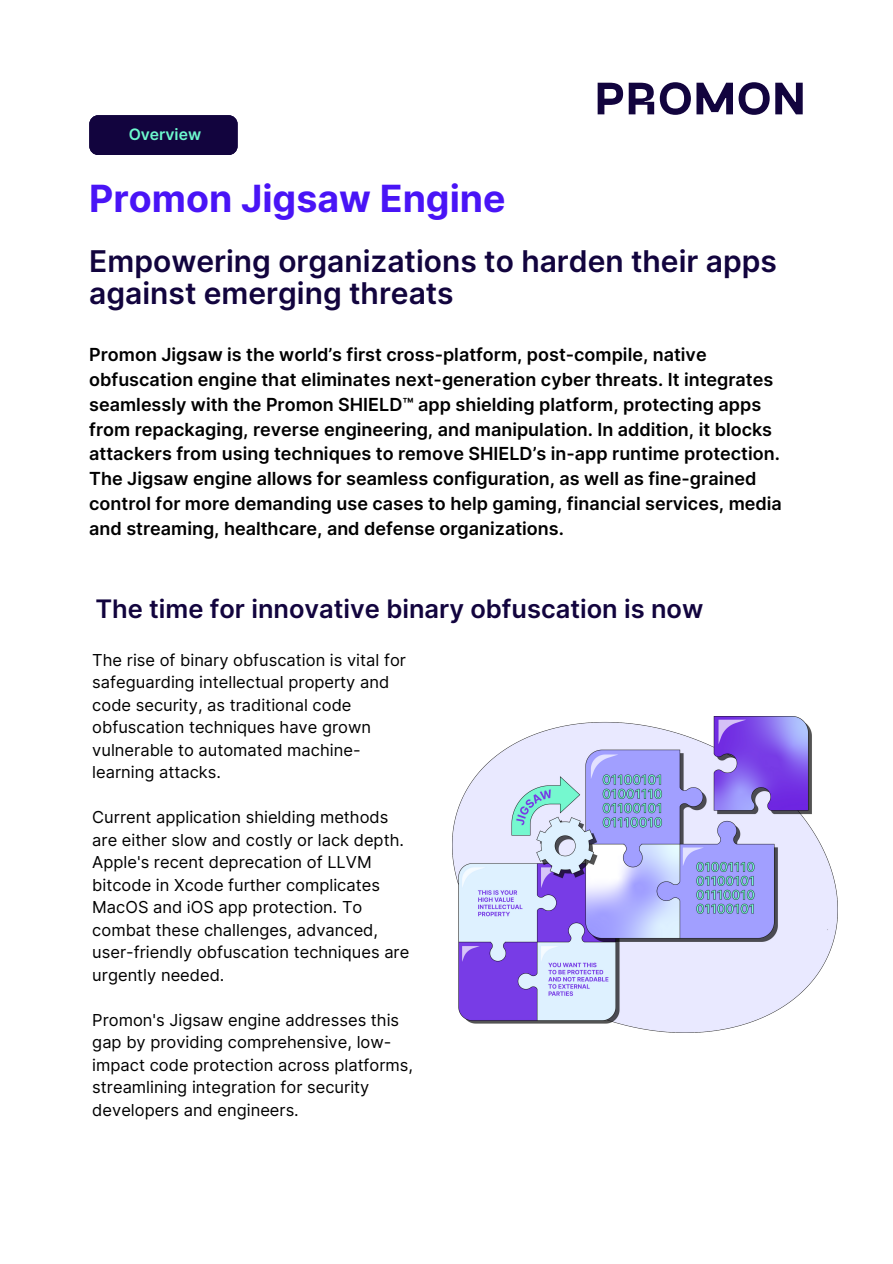
<style>
.page{position:relative;width:893px;height:1264px;background:#fff}
.page>*{position:absolute;margin:0;border:0;box-sizing:border-box;transform-origin:0 0}
.t1{font:700 37.5px "Inter";color:#4914f6}
.t2{font:600 30px/32.5px "Inter";color:#12043e}
.t3{font:600 25.5px "Inter";color:#12043e}
.t4{font:600 18px/24.8px "Inter";color:#000}
.t5{font:16.5px/22.5px "Inter";color:#000}
.t6{font:600 15.75px "Inter";color:#6df9ce}
</style>
<div class="page">
<div style="left:89px;top:115px;width:148px;height:40px;background:#12043e;border-radius:9px"></div>
<svg style="left:89px;top:115px;width:148px;height:39px"></svg>
<svg style="left:597px;top:82px;width:93px;height:33px"></svg>
<svg style="left:696px;top:82px;width:73px;height:33px"></svg>
<svg style="left:775px;top:83px;width:27px;height:31px"></svg>
<img style="left:452px;top:717px;width:385px;height:315px">
<p class="t6" style="left:129px;top:125px;width:74px">Overview</p>
<p class="t1" style="left:89px;top:176px;width:418px">Promon Jigsaw Engine</p>
<p class="t2" style="left:89px;top:244px;width:689px">Empowering organizations to harden their apps against emerging threats</p>
<p class="t4" style="left:89px;top:342px;width:694px">Promon Jigsaw is the world’s first cross-platform, post-compile, native obfuscation engine that eliminates next-generation cyber threats. It integrates seamlessly with the Promon SHIELD™ app shielding platform, protecting apps from repackaging, reverse engineering, and manipulation. In addition, it blocks attackers from using techniques to remove SHIELD’s in-app runtime protection.<br>The Jigsaw engine allows for seamless configuration, as well as fine-grained control for more demanding use cases to help gaming, financial services, media and streaming, healthcare, and defense organizations.</p>
<p class="t3" style="left:95px;top:593px;width:609px">The time for innovative binary obfuscation is now</p>
<p class="t5" style="left:92px;top:648px;width:315px">The rise of binary obfuscation is vital for safeguarding intellectual property and code security, as traditional code obfuscation techniques have grown vulnerable to automated machine&shy;learning attacks.</p>
<p class="t5" style="left:92px;top:806px;width:318px">Current application shielding methods are either slow and costly or lack depth.<br>Apple's recent deprecation of LLVM bitcode in Xcode further complicates MacOS and iOS app protection. To combat these challenges, advanced, user-friendly obfuscation techniques are urgently needed.</p>
<p class="t5" style="left:92px;top:1008px;width:322px">Promon's Jigsaw engine addresses this gap by providing comprehensive, low&shy;impact code protection across platforms, streamlining integration for security developers and engineers.</p>
</div>
